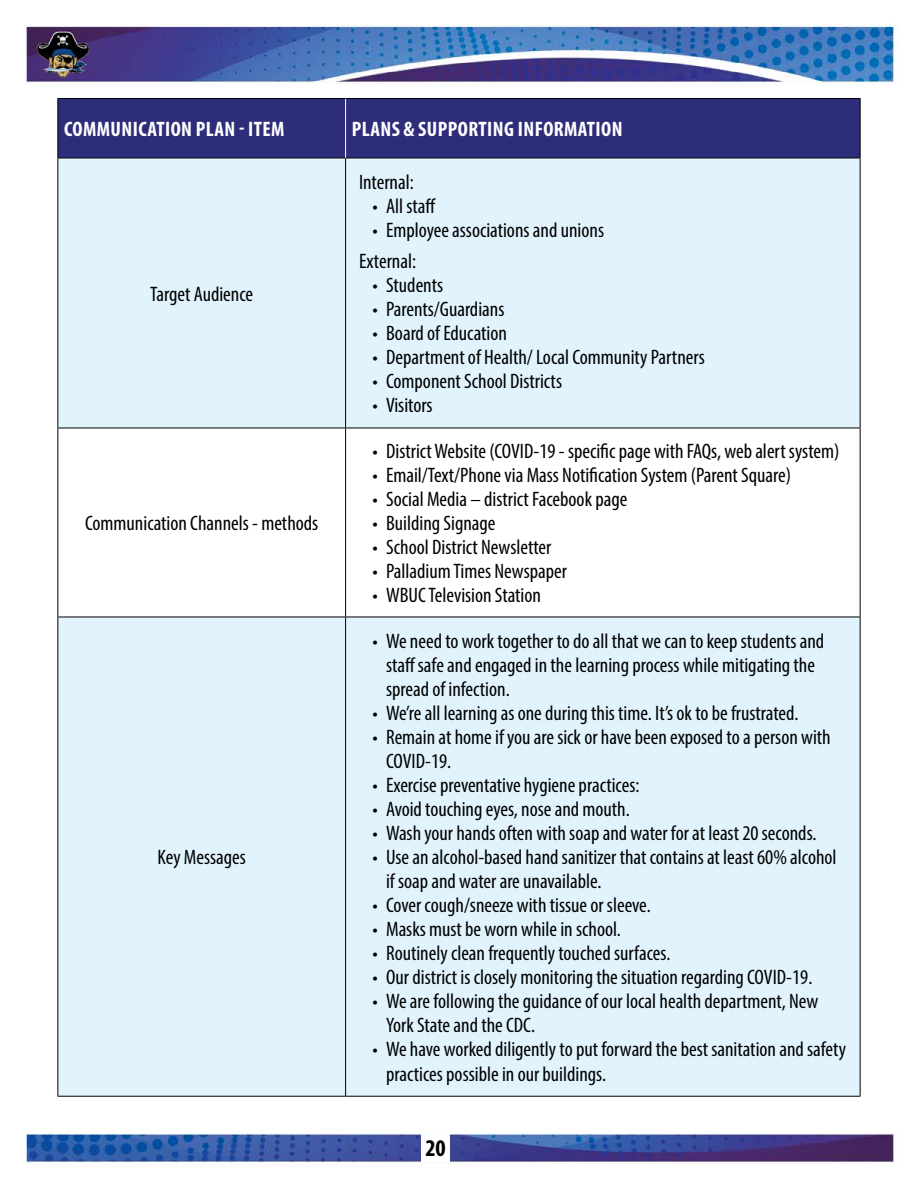
<style>
.page{position:relative;width:918px;height:1188px;background:#fff}
.page>*{position:absolute;margin:0;border:0;box-sizing:border-box;transform-origin:0 0}
.t1{font:700 condensed 24px "Myriad Pro";color:#000}
.t2{font:condensed 21px/24px "Myriad Pro";color:#000}
.t3{font:700 condensed 21px "Myriad Pro";letter-spacing:.02em;color:#fff}
</style>
<div class="page">
<img style="left:24px;top:24px;width:874px;height:1140px">
<div style="left:422px;top:1134px;width:28px;height:28px;background:#fff"></div>
<img style="left:35px;top:29px;width:58px;height:51px">
<div style="left:58px;top:99px;width:802px;height:59px;background:#2e2d79"></div>
<div style="left:58px;top:159px;width:802px;height:937px;background:#e1f4fd"></div>
<svg style="left:58px;top:429px;width:802px;height:188px"></svg>
<hr style="left:57px;top:158px;width:289px;height:1px;background:#000">
<hr style="left:57px;top:158px;width:1px;height:270px;background:#000">
<hr style="left:346px;top:158px;width:515px;height:1px;background:#000">
<hr style="left:345px;top:158px;width:1px;height:270px;background:#000">
<hr style="left:860px;top:158px;width:1px;height:270px;background:#000">
<hr style="left:57px;top:428px;width:289px;height:1px;background:#000">
<hr style="left:57px;top:428px;width:1px;height:189px;background:#000">
<hr style="left:346px;top:428px;width:515px;height:1px;background:#000">
<hr style="left:345px;top:428px;width:1px;height:189px;background:#000">
<hr style="left:860px;top:428px;width:1px;height:189px;background:#000">
<hr style="left:57px;top:617px;width:289px;height:1px;background:#000">
<hr style="left:57px;top:617px;width:1px;height:479px;background:#000">
<hr style="left:346px;top:617px;width:515px;height:1px;background:#000">
<hr style="left:345px;top:617px;width:1px;height:479px;background:#000">
<hr style="left:860px;top:617px;width:1px;height:479px;background:#000">
<hr style="left:57px;top:1096px;width:289px;height:1px;background:#000">
<hr style="left:346px;top:1096px;width:515px;height:1px;background:#000">
<hr style="left:345px;top:99px;width:1px;height:59px;background:#fff">
<hr style="left:57px;top:98px;width:289px;height:1px;background:#000">
<hr style="left:57px;top:99px;width:1px;height:59px;background:#000">
<hr style="left:346px;top:98px;width:515px;height:1px;background:#000">
<hr style="left:860px;top:99px;width:1px;height:59px;background:#000">
<p class="t3" style="left:64px;top:116px;width:222px">COMMUNICATION PLAN - ITEM</p>
<p class="t3" style="left:352px;top:116px;width:272px">PLANS &amp; SUPPORTING INFORMATION</p>
<p class="t2" style="left:150px;top:282px;width:105px">Target Audience</p>
<p class="t2" style="left:85px;top:511px;width:235px">Communication Channels - methods</p>
<p class="t2" style="left:157px;top:845px;width:90px">Key Messages</p>
<p class="t2" style="left:359px;top:170px;width:56px">Internal:</p>
<p class="t2" style="left:373px;top:194px;width:65px">• All staff</p>
<p class="t2" style="left:359px;top:215px;width:246px;line-height:30.8px;text-indent:14px">• Employee associations and unions<br>External:</p>
<p class="t2" style="left:373px;top:273px;width:72px">• Students</p>
<p class="t2" style="left:373px;top:297px;width:133px">• Parents/Guardians</p>
<p class="t2" style="left:373px;top:321px;width:136px">• Board of Education</p>
<p class="t2" style="left:373px;top:345px;width:334px">• Department of Health/ Local Community Partners</p>
<p class="t2" style="left:373px;top:369px;width:191px">• Component School Districts</p>
<p class="t2" style="left:373px;top:393px;width:62px">• Visitors</p>
<p class="t2" style="left:373px;top:439px;width:468px">• District Website (COVID-19 - specific page with FAQs, web alert system)</p>
<p class="t2" style="left:373px;top:463px;width:420px">• Email/Text/Phone via Mass Notification System (Parent Square)</p>
<p class="t2" style="left:373px;top:487px;width:256px">• Social Media – district Facebook page</p>
<p class="t2" style="left:373px;top:511px;width:124px">• Building Signage</p>
<p class="t2" style="left:373px;top:535px;width:180px">• School District Newsletter</p>
<p class="t2" style="left:373px;top:559px;width:196px">• Palladium Times Newspaper</p>
<p class="t2" style="left:373px;top:583px;width:170px">• WBUC Television Station</p>
<p class="t2" style="left:386px;top:629px;width:440px;text-indent:-14px">• We need to work together to do all that we can to keep students and staff safe and engaged in the learning process while mitigating the spread of infection.</p>
<p class="t2" style="left:373px;top:701px;width:427px">• We’re all learning as one during this time. It’s ok to be frustrated.</p>
<p class="t2" style="left:386px;top:725px;width:446px;text-indent:-14px">• Remain at home if you are sick or have been exposed to a person with<br>COVID-19.</p>
<p class="t2" style="left:373px;top:773px;width:269px">• Exercise preventative hygiene practices:</p>
<p class="t2" style="left:373px;top:797px;width:259px">• Avoid touching eyes, nose and mouth.</p>
<p class="t2" style="left:373px;top:821px;width:445px">• Wash your hands often with soap and water for at least 20 seconds.</p>
<p class="t2" style="left:386px;top:845px;width:452px;text-indent:-14px">• Use an alcohol-based hand sanitizer that contains at least 60% alcohol if soap and water are unavailable.</p>
<p class="t2" style="left:373px;top:893px;width:280px">• Cover cough/sneeze with tissue or sleeve.</p>
<p class="t2" style="left:373px;top:917px;width:250px">• Masks must be worn while in school.</p>
<p class="t2" style="left:373px;top:941px;width:299px">• Routinely clean frequently touched surfaces.</p>
<p class="t2" style="left:373px;top:965px;width:441px">• Our district is closely monitoring the situation regarding COVID-19.</p>
<p class="t2" style="left:386px;top:989px;width:434px;text-indent:-14px">• We are following the guidance of our local health department, New<br>York State and the CDC.</p>
<p class="t2" style="left:386px;top:1036px;width:461px;line-height:25.2px;text-indent:-14px">• We have worked diligently to put forward the best sanitation and safety practices possible in our buildings.</p>
<p class="t1" style="left:425px;top:1133px;width:22px">20</p>
</div>
